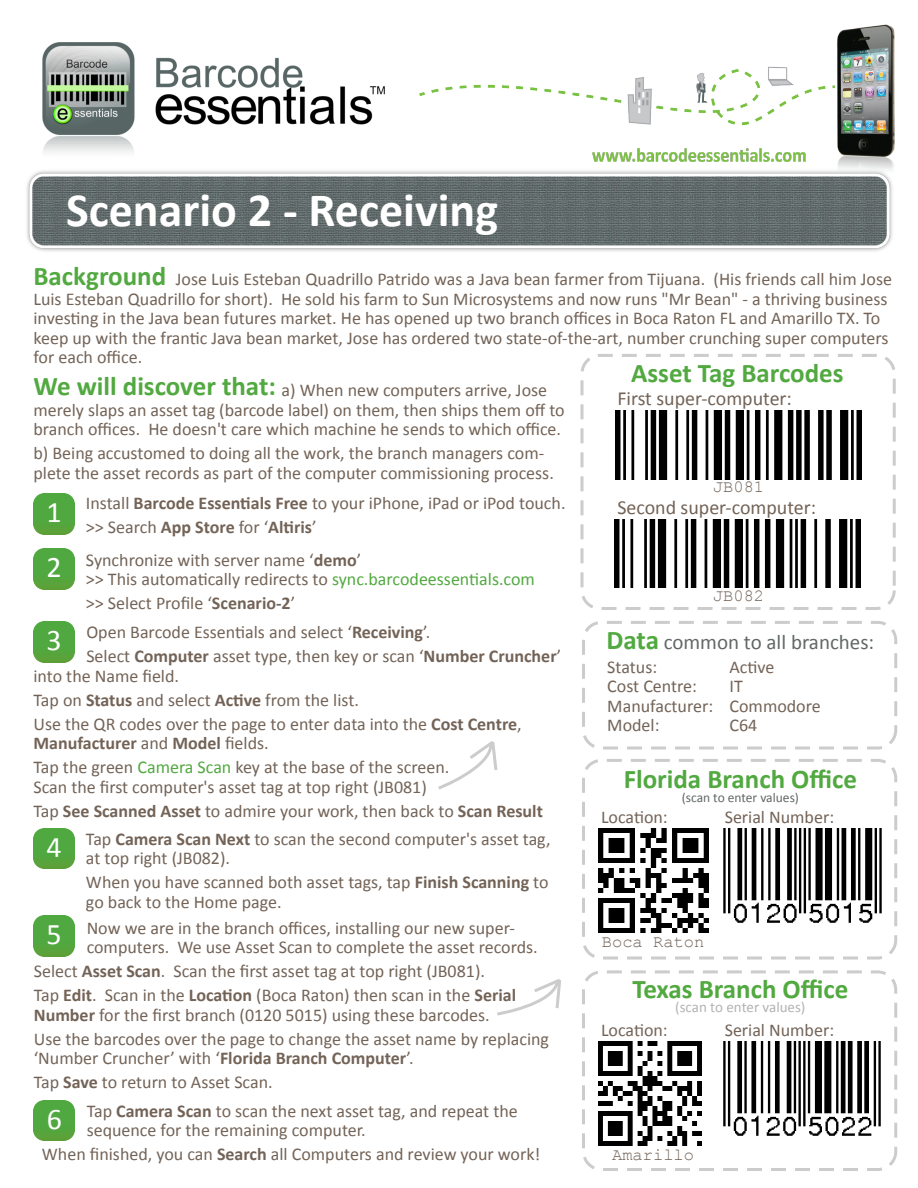
<style>
.page{position:relative;width:918px;height:1188px;background:#fff}
.page>*{position:absolute;margin:0;border:0;box-sizing:border-box;transform-origin:0 0}
.t1{font:700 48px "Calibri";color:#fff}
.t2{font:30px "Calibri";color:#fff}
.t3{font:700 27px "Calibri";color:#51a940}
.t4{font:21px "Calibri";color:#626866}
.t5{font:19.95px "Calibri";color:#736357}
.t6{font:18px/19.5px "Calibri";color:#736357}
.t7{font:17.1px "Courier New";color:#736357}
.t8{font:15px "Calibri";color:#b3b3b3}
.t9{font:13.5px "Calibri";color:#626866}
.s1{font-size:30px;color:#fff}
.s2{font-weight:700}
.s3{color:#51a940}
.s4{font-weight:700;font-size:27px;color:#51a940}
</style>
<div class="page">
<div style="left:582px;top:970px;width:315px;height:201px;border:3px dashed #ccc;border-radius:18px"></div>
<img style="left:598px;top:1042px;width:104px;height:103px">
<img style="left:723px;top:1042px;width:158px;height:94px">
<div style="left:582px;top:759px;width:315px;height:201px;border:3px dashed #ccc;border-radius:18px"></div>
<img style="left:598px;top:829px;width:110px;height:103px">
<img style="left:723px;top:828px;width:159px;height:95px">
<div style="left:582px;top:621px;width:315px;height:129px;border:3px dashed #ccc;border-radius:18px"></div>
<div style="left:581px;top:354px;width:315px;height:256px;border:3px dashed #ccc;border-radius:18px"></div>
<img style="left:616px;top:411px;width:246px;height:68px">
<img style="left:615px;top:519px;width:246px;height:68px">
<img style="left:33px;top:494px;width:42px;height:40px">
<img style="left:33px;top:549px;width:42px;height:41px">
<img style="left:33px;top:621px;width:42px;height:41px">
<img style="left:33px;top:828px;width:42px;height:41px">
<img style="left:33px;top:915px;width:42px;height:41px">
<img style="left:34px;top:1100px;width:41px;height:41px">
<svg style="left:438px;top:741px;width:60px;height:49px"></svg>
<svg style="left:497px;top:979px;width:64px;height:37px"></svg>
<img style="left:42px;top:24px;width:853px;height:144px">
<img style="left:27px;top:168px;width:866px;height:83px">
<img style="left:592px;top:148px;width:214px;height:13px">
<p class="t1" style="left:66px;top:179px;width:434px">Scenario 2 - Receiving</p>
<p class="t3" style="left:33px;top:259px;width:134px">Background</p>
<p class="t6" style="left:33px;top:270px;width:860px;text-indent:142px">Jose Luis Esteban Quadrillo Patrido was a Java bean farmer from Tijuana. (His friends call him Jose Luis Esteban Quadrillo for short). He sold his farm to Sun Microsystems and now runs "Mr Bean" - a thriving business investing in the Java bean futures market. He has opened up two branch offices in Boca Raton FL and Amarillo TX. To keep up with the frantic Java bean market, Jose has ordered two state-of-the-art, number crunching super computers for each office.</p>
<p class="t3" style="left:631px;top:356px;width:214px">Asset Tag Barcodes</p>
<p class="t5" style="left:617px;top:386px;width:176px">First super-computer:</p>
<p class="t3" style="left:33px;top:368px;width:244px">We will discover that:</p>
<p class="t6" style="left:33px;top:380px;width:533px;text-indent:248px">a) When new computers arrive, Jose merely slaps an asset tag (barcode label) on them, then ships them off to branch offices. He doesn't care which machine he sends to which office.</p>
<p class="t6" style="left:33px;top:443px;width:522px">b) Being accustomed to doing all the work, the branch managers com&shy;plete the asset records as part of the computer commissioning process.</p>
<p class="t7" style="left:713px;top:476px;width:53px">JB081</p>
<p class="t5" style="left:617px;top:495px;width:200px">Second super-computer:</p>
<p class="t6" style="left:86px;top:491px;width:481px;line-height:24px;text-indent:-40px"><span class="s1">1</span> Install <span class="s2">Barcode Essentials Free</span> to your iPhone, iPad or iPod touch. &gt;&gt; Search <span class="s2">App Store</span> for ‘<span class="s2">Altiris</span>’</p>
<p class="t6" style="left:86px;top:550px;width:450px;text-indent:-40px"><span class="s1">2</span> Synchronize with server name ‘<span class="s2">demo</span>’<br>&gt;&gt; This automatically redirects to <span class="s3">sync.barcodeessentials.com</span></p>
<p class="t6" style="left:86px;top:593px;width:211px">&gt;&gt; Select Profile ‘<span class="s2">Scenario-2</span>’</p>
<p class="t2" style="left:46px;top:621px;width:17px">3</p>
<p class="t6" style="left:86px;top:620px;width:476px;line-height:24px">Open Barcode Essentials and select ‘<span class="s2">Receiving</span>’.<br>Select <span class="s2">Computer</span> asset type, then key or scan ‘<span class="s2">Number Cruncher</span>’</p>
<p class="t6" style="left:33px;top:664px;width:490px;line-height:24px">into the Name field.<br>Tap on <span class="s2">Status</span> and select <span class="s2">Active</span> from the list.<br>Use the QR codes over the page to enter data into the <span class="s2">Cost Centre</span>,</p>
<p class="t6" style="left:33px;top:731px;width:418px;line-height:24px"><span class="s2">Manufacturer</span> and <span class="s2">Model</span> fields.<br>Tap the green <span class="s3">Camera Scan</span> key at the base of the screen.</p>
<p class="t6" style="left:33px;top:775px;width:511px;line-height:24px">Scan the first computer's asset tag at top right (JB081)<br>Tap <span class="s2">See Scanned Asset</span> to admire your work, then back to <span class="s2">Scan Result</span></p>
<p class="t6" style="left:86px;top:829px;width:466px;text-indent:-40px"><span class="s1">4</span> Tap <span class="s2">Camera Scan Next</span> to scan the second computer's asset tag, at top right (JB082).</p>
<p class="t6" style="left:86px;top:873px;width:464px">When you have scanned both asset tags, tap <span class="s2">Finish Scanning</span> to go back to the Home page.</p>
<p class="t2" style="left:46px;top:915px;width:17px">5</p>
<p class="t6" style="left:87px;top:918px;width:453px">Now we are in the branch offices, installing our new super&shy;computers. We use Asset Scan to complete the asset records.</p>
<p class="t6" style="left:34px;top:959px;width:484px;line-height:24px">Select <span class="s2">Asset Scan</span>. Scan the first asset tag at top right (JB081).<br>Tap <span class="s2">Edit</span>. Scan in the <span class="s2">Location</span> (Boca Raton) then scan in the <span class="s2">Serial</span></p>
<p class="t6" style="left:34px;top:1003px;width:517px;line-height:24px"><span class="s2">Number</span> for the first branch (0120 5015) using these barcodes.<br>Use the barcodes over the page to change the asset name by replacing</p>
<p class="t6" style="left:34px;top:1046px;width:381px;line-height:24px">‘Number Cruncher’ with ‘<span class="s2">Florida Branch Computer</span>’.<br>Tap <span class="s2">Save</span> to return to Asset Scan.</p>
<p class="t2" style="left:47px;top:1100px;width:17px">6</p>
<p class="t6" style="left:87px;top:1101px;width:433px">Tap <span class="s2">Camera Scan</span> to scan the next asset tag, and repeat the sequence for the remaining computer.</p>
<p class="t6" style="left:42px;top:1145px;width:500px">When finished, you can <span class="s2">Search</span> all Computers and review your work!</p>
<p class="t7" style="left:713px;top:585px;width:53px">JB082</p>
<p class="t4" style="left:606px;top:629px;width:269px"><span class="s4">Data</span> common to all branches:</p>
<p class="t6" style="left:607px;top:657px;width:107px">Status:<br>Cost Centre:<br>Manufacturer:<br>Model:</p>
<p class="t6" style="left:730px;top:657px;width:93px">Active<br>IT<br>Commodore<br>C64</p>
<p class="t3" style="left:624px;top:762px;width:235px">Florida Branch Office</p>
<p class="t9" style="left:682px;top:789px;width:119px">(scan to enter values)</p>
<p class="t6" style="left:601px;top:807px;width:68px">Location:</p>
<p class="t6" style="left:725px;top:807px;width:111px">Serial Number:</p>
<p class="t7" style="left:602px;top:931px;width:104px">Boca Raton</p>
<p class="t3" style="left:632px;top:972px;width:218px">Texas Branch Office</p>
<p class="t8" style="left:675px;top:997px;width:132px">(scan to enter values)</p>
<p class="t6" style="left:601px;top:1020px;width:68px">Location:</p>
<p class="t6" style="left:725px;top:1020px;width:111px">Serial Number:</p>
<p class="t7" style="left:612px;top:1144px;width:84px">Amarillo</p>
</div>
